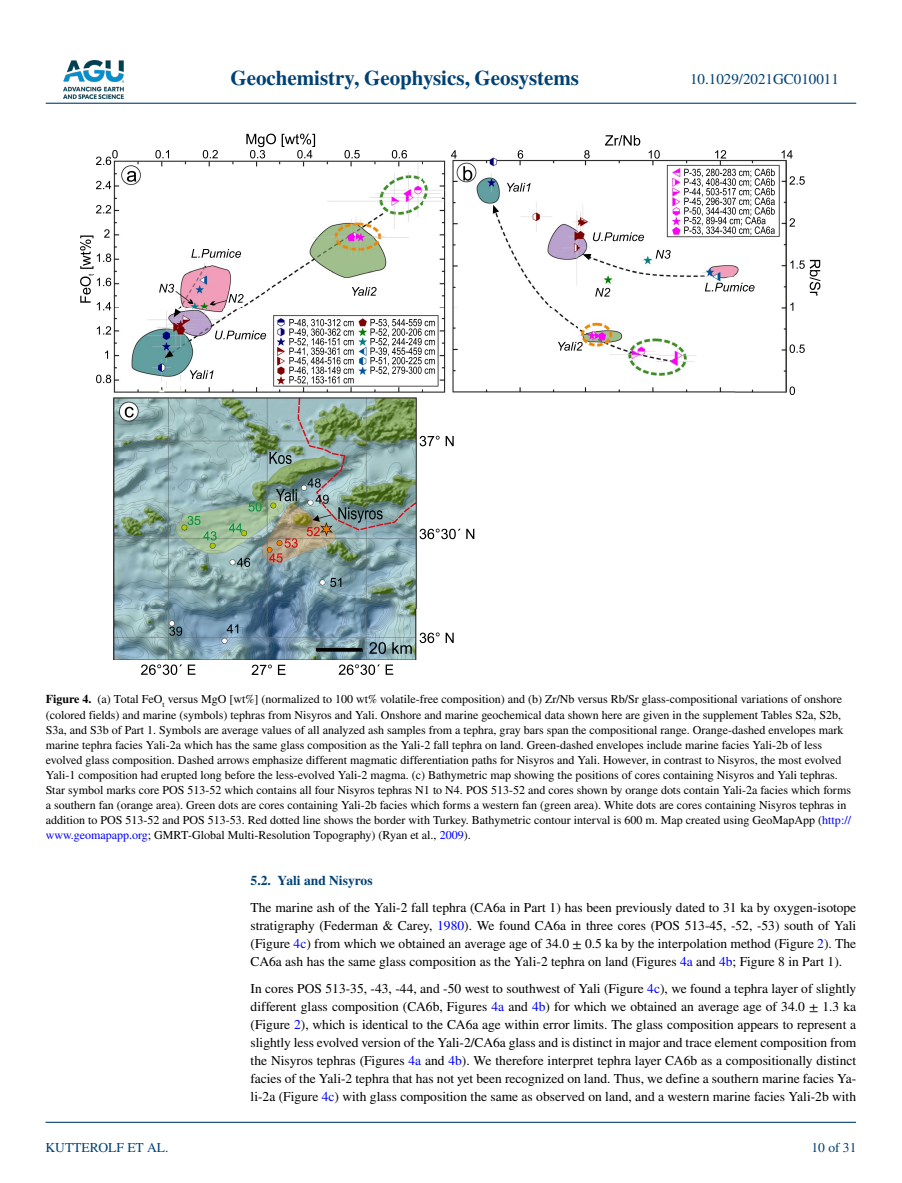
<style>
.page{position:relative;width:902px;height:1183px;background:#fff}
.page>*{position:absolute;margin:0;border:0;box-sizing:border-box;transform-origin:0 0}
.t1{font:700 21px "STIX";color:#004174}
.t2{font:15px "STIX";color:#004174}
.t3{font:13.5px/18px "STIX";color:#000;text-align:justify}
.t4{font:13.5px "STIX";color:#004174}
.t5{font:700 13.5px "STIX";color:#004174}
.t6{font:12px/15px "STIX";color:#000}
.s1{font-weight:700}
.s2{color:#00f}
</style>
<div class="page">
<img style="left:63px;top:60px;width:60px;height:39px">
<hr style="left:46px;top:103px;width:810px;height:1px;background:#004174">
<hr style="left:45px;top:1121px;width:810px;height:1px;background:#004174">
<img style="left:113px;top:159px;width:673px;height:500px">
<svg style="left:174px;top:308px;width:7px;height:9px"></svg>
<svg style="left:165px;top:350px;width:8px;height:8px"></svg>
<svg style="left:493px;top:205px;width:6px;height:9px"></svg>
<svg style="left:582px;top:254px;width:9px;height:6px"></svg>
<svg style="left:96px;top:374px;width:15px;height:9px"></svg>
<svg style="left:105px;top:350px;width:3px;height:9px"></svg>
<svg style="left:97px;top:326px;width:14px;height:8px"></svg>
<svg style="left:96px;top:205px;width:15px;height:8px"></svg>
<svg style="left:96px;top:181px;width:15px;height:8px"></svg>
<svg style="left:80px;top:229px;width:31px;height:81px"></svg>
<svg style="left:190px;top:370px;width:23px;height:9px"></svg>
<svg style="left:215px;top:330px;width:51px;height:9px"></svg>
<svg style="left:191px;top:249px;width:50px;height:9px"></svg>
<svg style="left:352px;top:287px;width:24px;height:9px"></svg>
<svg style="left:269px;top:452px;width:22px;height:12px"></svg>
<svg style="left:338px;top:507px;width:44px;height:15px"></svg>
<svg style="left:419px;top:435px;width:34px;height:11px"></svg>
<svg style="left:419px;top:632px;width:34px;height:11px"></svg>
<svg style="left:251px;top:664px;width:34px;height:10px"></svg>
<hr style="left:316px;top:648px;width:46px;height:2px;background:#000">
<svg style="left:369px;top:642px;width:43px;height:11px"></svg>
<svg style="left:276px;top:489px;width:21px;height:12px"></svg>
<svg style="left:419px;top:528px;width:55px;height:11px"></svg>
<svg style="left:338px;top:664px;width:55px;height:10px"></svg>
<svg style="left:169px;top:626px;width:13px;height:9px"></svg>
<svg style="left:237px;top:557px;width:13px;height:9px"></svg>
<svg style="left:227px;top:624px;width:11px;height:9px"></svg>
<svg style="left:315px;top:494px;width:14px;height:9px"></svg>
<svg style="left:307px;top:478px;width:14px;height:9px"></svg>
<svg style="left:141px;top:664px;width:54px;height:10px"></svg>
<svg style="left:312px;top:515px;width:8px;height:6px"></svg>
<svg style="left:330px;top:577px;width:11px;height:10px"></svg>
<svg style="left:96px;top:134px;width:311px;height:31px"></svg>
<svg style="left:684px;top:169px;width:90px;height:66px"></svg>
<svg style="left:789px;top:386px;width:5px;height:9px"></svg>
<svg style="left:789px;top:344px;width:15px;height:9px"></svg>
<svg style="left:790px;top:302px;width:3px;height:9px"></svg>
<svg style="left:789px;top:218px;width:5px;height:8px"></svg>
<svg style="left:789px;top:176px;width:15px;height:9px"></svg>
<svg style="left:790px;top:260px;width:30px;height:36px"></svg>
<svg style="left:507px;top:183px;width:23px;height:9px"></svg>
<svg style="left:558px;top:342px;width:24px;height:8px"></svg>
<svg style="left:593px;top:232px;width:51px;height:9px"></svg>
<svg style="left:704px;top:283px;width:50px;height:8px"></svg>
<svg style="left:451px;top:135px;width:341px;height:24px"></svg>
<svg style="left:289px;top:319px;width:64px;height:65px"></svg>
<svg style="left:370px;top:319px;width:64px;height:56px"></svg>
<svg style="left:127px;top:171px;width:9px;height:11px"></svg>
<svg style="left:463px;top:166px;width:9px;height:15px"></svg>
<svg style="left:125px;top:406px;width:9px;height:11px"></svg>
<svg style="left:228px;top:294px;width:15px;height:8px"></svg>
<svg style="left:159px;top:284px;width:15px;height:8px"></svg>
<svg style="left:187px;top:298px;width:6px;height:6px"></svg>
<svg style="left:210px;top:301px;width:6px;height:4px"></svg>
<svg style="left:655px;top:250px;width:15px;height:9px"></svg>
<svg style="left:595px;top:288px;width:15px;height:8px"></svg>
<h1 class="t1" style="left:230px;top:66px;width:350px">Geochemistry, Geophysics, Geosystems</h1>
<p class="t2" style="left:690px;top:69px;width:150px">10.1029/2021GC010011</p>
<p class="t6" style="left:46px;top:692px;width:806px"><span class="s1">Figure 4.</span> (a) Total FeO<sub>t</sub> versus MgO [wt%] (normalized to 100 wt% volatile-free composition) and (b) Zr/Nb versus Rb/Sr glass-compositional variations of onshore (colored fields) and marine (symbols) tephras from Nisyros and Yali. Onshore and marine geochemical data shown here are given in the supplement Tables S2a, S2b, S3a, and S3b of Part 1. Symbols are average values of all analyzed ash samples from a tephra, gray bars span the compositional range. Orange-dashed envelopes mark marine tephra facies Yali-2a which has the same glass composition as the Yali-2 fall tephra on land. Green-dashed envelopes include marine facies Yali-2b of less evolved glass composition. Dashed arrows emphasize different magmatic differentiation paths for Nisyros and Yali. However, in contrast to Nisyros, the most evolved Yali-1 composition had erupted long before the less-evolved Yali-2 magma. (c) Bathymetric map showing the positions of cores containing Nisyros and Yali tephras.<br>Star symbol marks core POS 513-52 which contains all four Nisyros tephras N1 to N4. POS 513-52 and cores shown by orange dots contain Yali-2a facies which forms a southern fan (orange area). Green dots are cores containing Yali-2b facies which forms a western fan (green area). White dots are cores containing Nisyros tephras in addition to POS 513-52 and POS 513-53. Red dotted line shows the border with Turkey. Bathymetric contour interval is 600 m. Map created using GeoMapApp (<span class="s2">http:// www.geomapapp.org</span>; GMRT-Global Multi-Resolution Topography) (Ryan et al., <span class="s2">2009</span>).</p>
<p class="t4" style="left:45px;top:1138px;width:125px">KUTTEROLF ET AL.</p>
<p class="t5" style="left:250px;top:871px;width:123px">5.2. Yali and Nisyros</p>
<p class="t3" style="left:250px;top:898px;width:607px">The marine ash of the Yali-2 fall tephra (CA6a in Part 1) has been previously dated to 31 ka by oxygen-isotope stratigraphy (Federman &amp; Carey, <span class="s2">1980</span>). We found CA6a in three cores (POS 513-45, -52, -53) south of Yali (Figure <span class="s2">4c</span>) from which we obtained an average age of 34.0 ± 0.5 ka by the interpolation method (Figure <span class="s2">2</span>). The CA6a ash has the same glass composition as the Yali-2 tephra on land (Figures <span class="s2">4a</span> and <span class="s2">4b</span>; Figure 8 in Part 1).</p>
<p class="t3" style="left:250px;top:979px;width:607px">In cores POS 513-35, -43, -44, and -50 west to southwest of Yali (Figure <span class="s2">4c</span>), we found a tephra layer of slightly different glass composition (CA6b, Figures <span class="s2">4a</span> and <span class="s2">4b</span>) for which we obtained an average age of 34.0 ± 1.3 ka (Figure <span class="s2">2</span>), which is identical to the CA6a age within error limits. The glass composition appears to represent a slightly less evolved version of the Yali-2/CA6a glass and is distinct in major and trace element composition from the Nisyros tephras (Figures <span class="s2">4a</span> and <span class="s2">4b</span>). We therefore interpret tephra layer CA6b as a compositionally distinct facies of the Yali-2 tephra that has not yet been recognized on land. Thus, we define a southern marine facies Ya&shy;li-2a (Figure <span class="s2">4c</span>) with glass composition the same as observed on land, and a western marine facies Yali-2b with</p>
<p class="t4" style="left:811px;top:1138px;width:46px">10 of 31</p>
</div>
